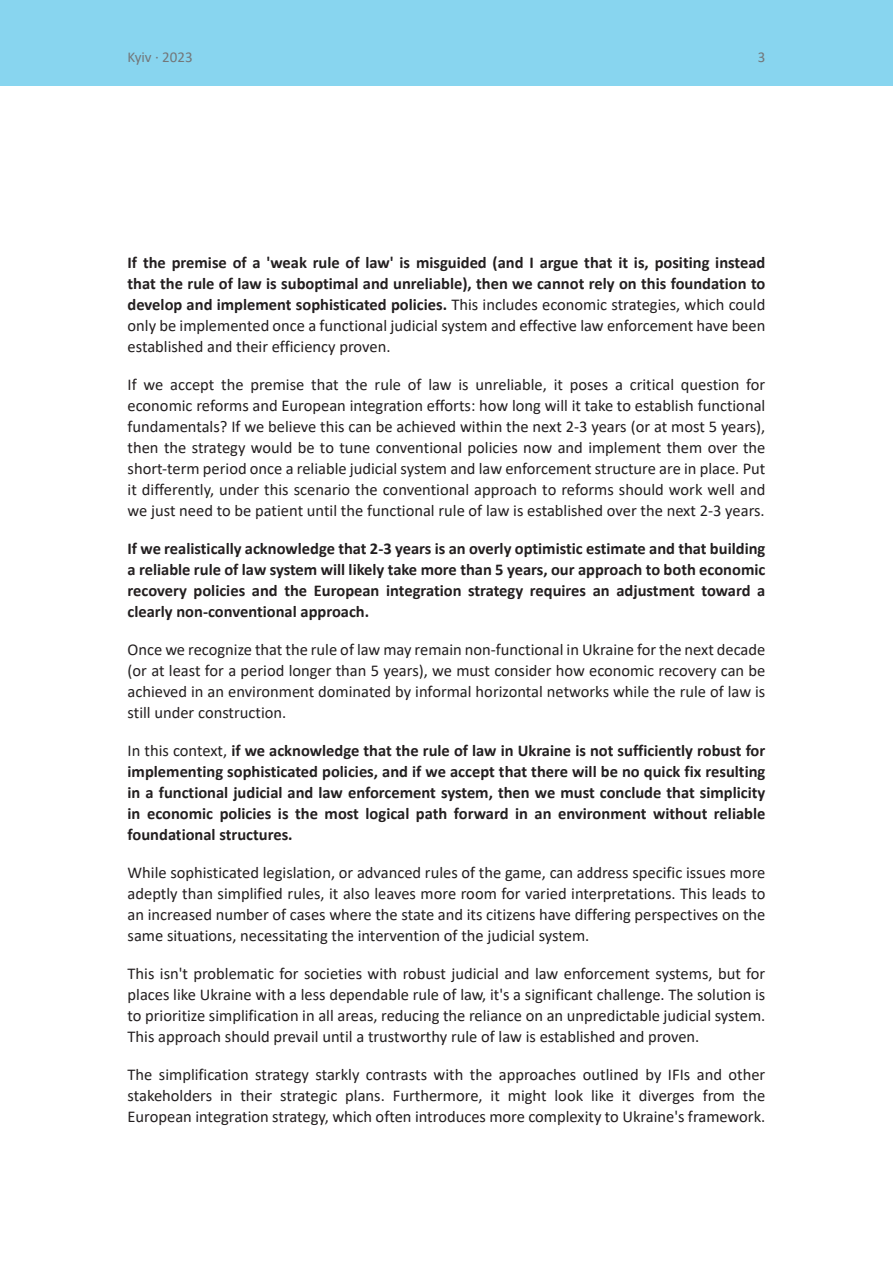
<style>
.page{position:relative;width:893px;height:1263px;background:#fff}
.page>*{position:absolute;margin:0;border:0;box-sizing:border-box;transform-origin:0 0}
.t1{font:16.5px/21px "Calibri";color:#231f20;text-align:justify}
.t2{font:700 16.5px/21px "Calibri";color:#231f20;text-align:justify}
.t3{font:15px "Calibri";color:#737779}
.s1{font-weight:400}
</style>
<div class="page">
<div style="left:0;top:0;width:893px;height:85px;background:#88d5ef"></div>
<p class="t3" style="left:128px;top:47px;width:67px">Kyiv · 2023</p>
<p class="t3" style="left:758px;top:47px;width:9px">3</p>
<p class="t2" style="left:128px;top:251px;width:639px">If the premise of a 'weak rule of law' is misguided (and I argue that it is, positing instead that the rule of law is suboptimal and unreliable), then we cannot rely on this foundation to develop and implement sophisticated policies. <span class="s1">This includes economic strategies, which could only be implemented once a functional judicial system and effective law enforcement have been established and their efficiency proven.</span></p>
<p class="t1" style="left:128px;top:373px;width:639px">If we accept the premise that the rule of law is unreliable, it poses a critical question for economic reforms and European integration efforts: how long will it take to establish functional fundamentals? If we believe this can be achieved within the next 2-3 years (or at most 5 years), then the strategy would be to tune conventional policies now and implement them over the short-term period once a reliable judicial system and law enforcement structure are in place. Put it differently, under this scenario the conventional approach to reforms should work well and we just need to be patient until the functional rule of law is established over the next 2-3 years.</p>
<p class="t2" style="left:128px;top:537px;width:639px">If we realistically acknowledge that 2-3 years is an overly optimistic estimate and that building a reliable rule of law system will likely take more than 5 years, our approach to both economic recovery policies and the European integration strategy requires an adjustment toward a clearly non-conventional approach.</p>
<p class="t1" style="left:128px;top:638px;width:639px">Once we recognize that the rule of law may remain non-functional in Ukraine for the next decade (or at least for a period longer than 5 years), we must consider how economic recovery can be achieved in an environment dominated by informal horizontal networks while the rule of law is still under construction.</p>
<p class="t2" style="left:128px;top:739px;width:639px"><span class="s1">In this context,</span> if we acknowledge that the rule of law in Ukraine is not sufficiently robust for implementing sophisticated policies, and if we accept that there will be no quick fix resulting in a functional judicial and law enforcement system, then we must conclude that simplicity in economic policies is the most logical path forward in an environment without reliable foundational structures.</p>
<p class="t1" style="left:128px;top:861px;width:639px">While sophisticated legislation, or advanced rules of the game, can address specific issues more adeptly than simplified rules, it also leaves more room for varied interpretations. This leads to an increased number of cases where the state and its citizens have differing perspectives on the same situations, necessitating the intervention of the judicial system.</p>
<p class="t1" style="left:128px;top:962px;width:639px">This isn't problematic for societies with robust judicial and law enforcement systems, but for places like Ukraine with a less dependable rule of law, it's a significant challenge. The solution is to prioritize simplification in all areas, reducing the reliance on an unpredictable judicial system.<br>This approach should prevail until a trustworthy rule of law is established and proven.</p>
<p class="t1" style="left:128px;top:1063px;width:639px">The simplification strategy starkly contrasts with the approaches outlined by IFIs and other stakeholders in their strategic plans. Furthermore, it might look like it diverges from the European integration strategy, which often introduces more complexity to Ukraine's framework.</p>
</div>
